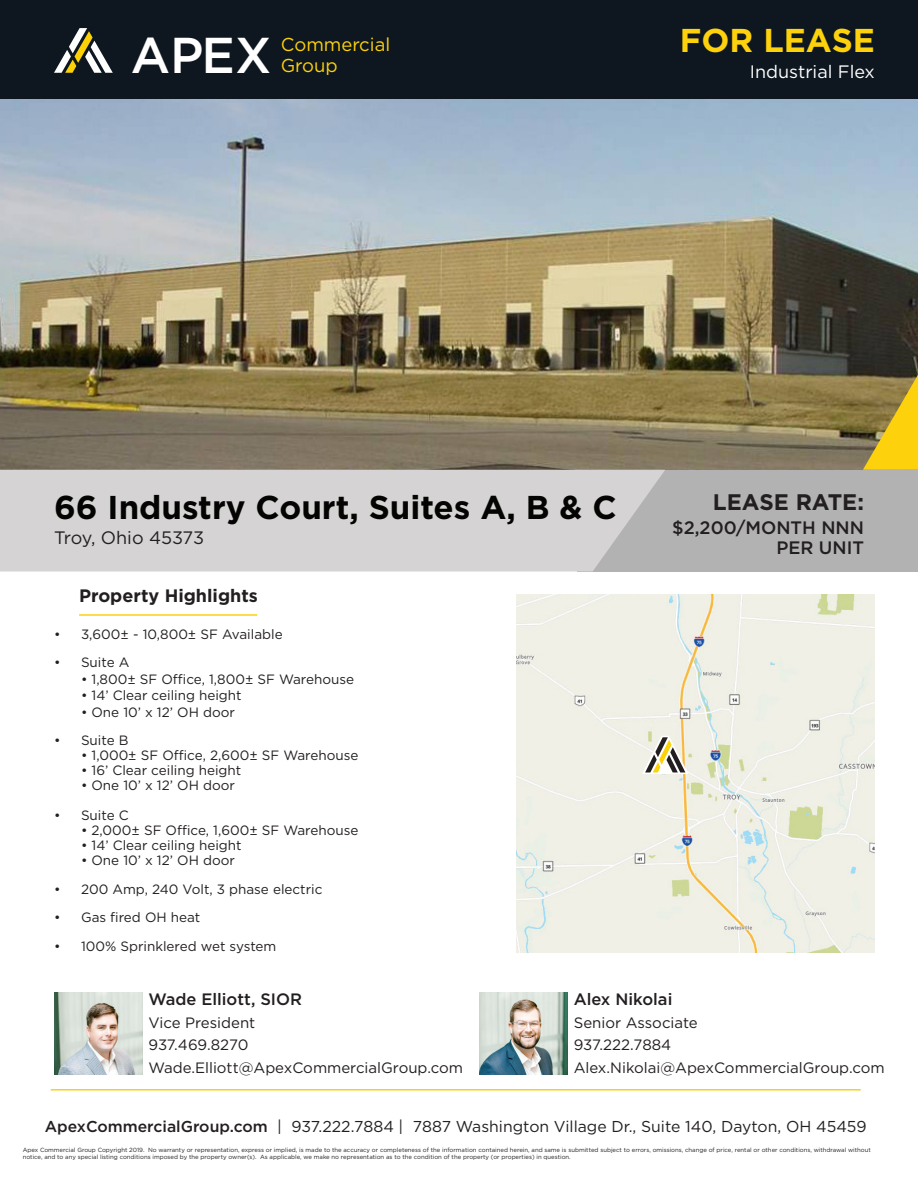
<style>
.page{position:relative;width:918px;height:1188px;background:#fff}
.page>*{position:absolute;margin:0;border:0;box-sizing:border-box;transform-origin:0 0}
.t1{font:500 50.25px "Gotham";color:#fff}
.t2{font:700 33px "Gotham";color:#040503}
.t3{font:700 33px "Gotham";color:#fdd10c}
.t4{font:700 22.5px "Gotham";color:#231f20}
.t5{font:18.6px/20.9px "Gotham";color:#fcd10d}
.t6{font:500 18px/19.5px "Gotham";color:#231f20;text-align:right}
.t7{font:700 18px "Gotham";color:#231f20}
.t8{font:18px "Gotham";color:#fff}
.t9{font:18px "Gotham";letter-spacing:-.01em;color:#231f20}
.t10{font:500 16.5px "Gotham";color:#231f20}
.t11{font:15.75px "Gotham";color:#231f20}
.t12{font:15px/22.5px "Gotham";color:#231f20}
.t13{font:13.5px "Gotham";color:#231f20}
.t14{font:6px/7.2px "Gotham";color:#231f20}
.s1{font-weight:500}
</style>
<div class="page">
<img style="left:0;top:99px;width:918px;height:371px">
<div style="left:0;top:0;width:918px;height:99px;background:#0e171f"></div>
<div style="left:577px;top:470px;width:341px;height:102px;background:#b2b2b2"></div>
<hr style="left:79px;top:614px;width:178px;height:2px;background:#fdd10b">
<hr style="left:51px;top:1089px;width:810px;height:1px;background:#fdd10b">
<svg style="left:863px;top:375px;width:55px;height:95px"></svg>
<div style="left:0;top:470px;width:665px;height:101px;background:#d5d3d3"></div>
<img style="left:516px;top:594px;width:359px;height:358px">
<svg style="left:642px;top:736px;width:47px;height:38px"></svg>
<svg style="left:54px;top:28px;width:59px;height:45px"></svg>
<img style="left:54px;top:992px;width:88px;height:83px">
<img style="left:479px;top:992px;width:89px;height:83px">
<h1 class="t1" style="left:131px;top:22px;width:142px">APEX</h1>
<h3 class="t5" style="left:281px;top:34px;width:111px">Commercial<br>Group</h3>
<p class="t3" style="left:680px;top:18px;width:196px">FOR LEASE</p>
<p class="t8" style="left:750px;top:60px;width:126px">Industrial Flex</p>
<p class="t2" style="left:54px;top:485px;width:564px">66 Industry Court, Suites A, B &amp; C</p>
<p class="t9" style="left:54px;top:526px;width:152px">Troy, Ohio 45373</p>
<p class="t7" style="left:79px;top:583px;width:180px">Property Highlights</p>
<p class="t13" style="left:54px;top:625px;width:230px">• 3,600± - 10,800± SF Available</p>
<p class="t13" style="left:54px;top:654px;width:77px">• Suite A</p>
<p class="t13" style="left:81px;top:670px;width:275px">• 1,800± SF Office, 1,800± SF Warehouse</p>
<p class="t13" style="left:81px;top:687px;width:162px">• 14’ Clear ceiling height</p>
<p class="t13" style="left:81px;top:703px;width:155px">• One 10’ x 12’ OH door</p>
<p class="t13" style="left:54px;top:732px;width:76px">• Suite B</p>
<p class="t13" style="left:81px;top:747px;width:279px">• 1,000± SF Office, 2,600± SF Warehouse</p>
<p class="t13" style="left:81px;top:762px;width:162px">• 16’ Clear ceiling height</p>
<p class="t13" style="left:81px;top:777px;width:155px">• One 10’ x 12’ OH door</p>
<p class="t13" style="left:54px;top:807px;width:76px">• Suite C</p>
<p class="t13" style="left:81px;top:822px;width:279px">• 2,000± SF Office, 1,600± SF Warehouse</p>
<p class="t13" style="left:81px;top:837px;width:162px">• 14’ Clear ceiling height</p>
<p class="t13" style="left:81px;top:852px;width:155px">• One 10’ x 12’ OH door</p>
<p class="t13" style="left:54px;top:880px;width:270px">• 200 Amp, 240 Volt, 3 phase electric</p>
<p class="t13" style="left:54px;top:909px;width:148px">• Gas fired OH heat</p>
<p class="t13" style="left:54px;top:937px;width:224px">• 100% Sprinklered wet system</p>
<p class="t4" style="left:713px;top:488px;width:153px">LEASE RATE:</p>
<p class="t6" style="left:672px;top:518px;width:193px">$2,200/MONTH NNN<br>PER UNIT</p>
<p class="t10" style="left:148px;top:989px;width:155px">Wade Elliott, SIOR</p>
<p class="t12" style="left:148px;top:1011px;width:108px">Vice President<br>937.469.8270</p>
<p class="t12" style="left:148px;top:1056px;width:316px">Wade.Elliott@ApexCommercialGroup.com</p>
<p class="t10" style="left:574px;top:989px;width:100px">Alex Nikolai</p>
<p class="t12" style="left:574px;top:1011px;width:126px">Senior Associate<br>937.222.7884</p>
<p class="t12" style="left:574px;top:1056px;width:312px">Alex.Nikolai@ApexCommercialGroup.com</p>
<p class="t11" style="left:45px;top:1116px;width:823px"><span class="s1">ApexCommercialGroup.com</span> | 937.222.7884 | 7887 Washington Village Dr., Suite 140, Dayton, OH 45459</p>
<p class="t14" style="left:23px;top:1146px;width:850px">Apex Commercial Group Copyright 2019. No warranty or representation, express or implied, is made to the accuracy or completeness of the information contained herein, and same is submitted subject to errors, omissions, change of price, rental or other conditions, withdrawal without notice, and to any special listing conditions imposed by the property owner(s). As applicable, we make no representation as to the condition of the property (or properties) in question.</p>
</div>
